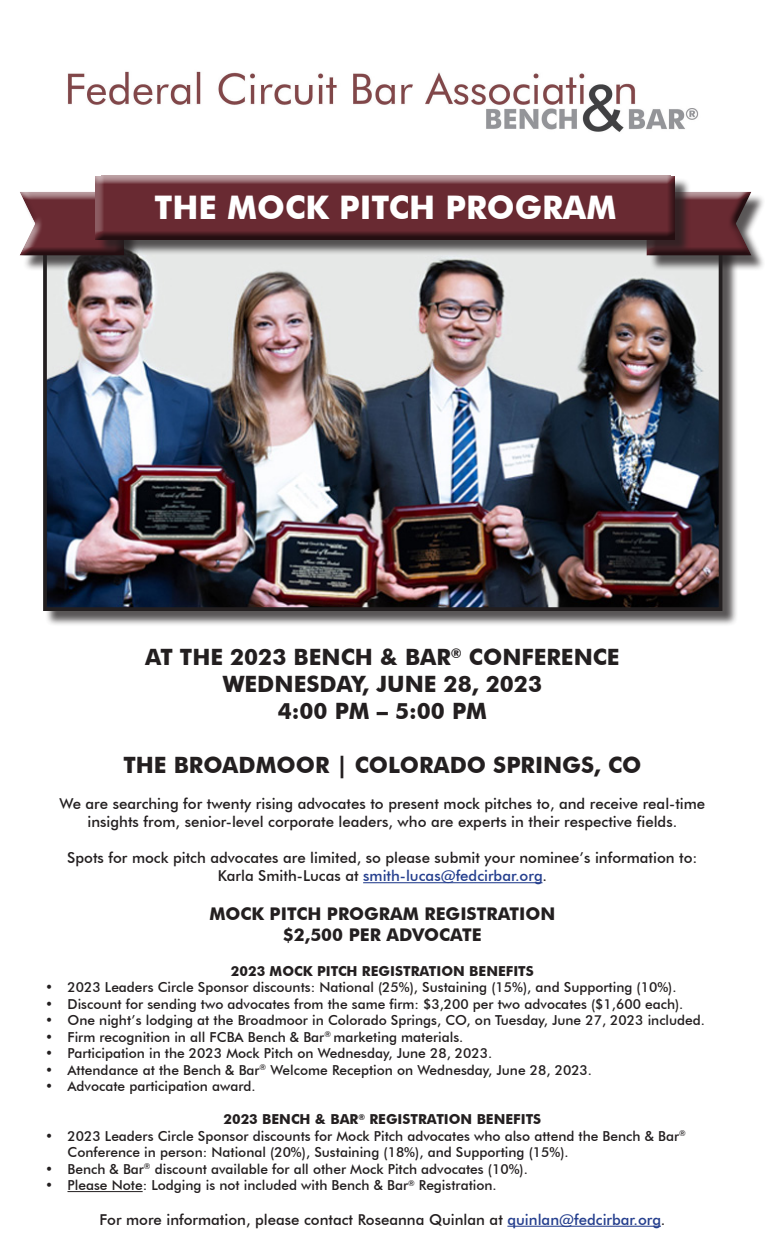
<style>
.page{position:relative;width:765px;height:1260px;background:#fff}
.page>*{position:absolute;margin:0;border:0;box-sizing:border-box;transform-origin:0 0}
.t1{font:700 32.5px "Futura BT";color:#fff}
.t2{font:700 22.5px "Futura BT";color:#231f20}
.t3{font:700 17.5px "Futura BT";color:#231f20}
.t4{font:500 15px/18px "Futura BT";color:#231f20;text-align:center}
.t5{font:500 15px "Futura BT";color:#253f8e}
.t6{font:500 13.75px/16.5px "Futura BT";color:#231f20}
.t7{font:700 13.75px "Futura BT";color:#231f20}
.s1{color:#231f20}
.s2{color:#253f8e}
</style>
<div class="page">
<div style="left:45px;top:235px;width:693px;height:391px;background:#231f20;opacity:.75"></div>
<img style="left:48px;top:271px;width:669px;height:335px">
<div style="left:43px;top:233px;width:679px;height:378px;border:4px solid #231f20"></div>
<div style="left:22px;top:194px;width:743px;height:77px;background:#231f20;opacity:.75"></div>
<div style="left:18px;top:191px;width:734px;height:66px;background:#231f20;opacity:.75"></div>
<div style="left:97px;top:178px;width:594px;height:77px;background:#231f20;opacity:.75"></div>
<div style="left:94px;top:176px;width:582px;height:65px;background:#231f20;opacity:.75"></div>
<hr style="left:363px;top:882px;width:179px;height:1px;background:#253f8e">
<hr style="left:68px;top:1191px;width:75px;height:1px;background:#231f20">
<hr style="left:507px;top:1226px;width:154px;height:1px;background:#253f8e">
<img style="left:67px;top:71px;width:632px;height:61px">
<h1 class="t1" style="left:155px;top:188px;width:463px">THE MOCK PITCH PROGRAM</h1>
<p class="t2" style="left:145px;top:643px;width:476px">AT THE 2023 BENCH &amp; BAR<sup>®</sup> CONFERENCE</p>
<p class="t2" style="left:223px;top:670px;width:321px">WEDNESDAY, JUNE 28, 2023</p>
<p class="t2" style="left:278px;top:697px;width:211px">4:00 PM – 5:00 PM</p>
<p class="t2" style="left:123px;top:751px;width:519px">THE BROADMOOR | COLORADO SPRINGS, CO</p>
<p class="t4" style="left:59px;top:795px;width:647px">We are searching for twenty rising advocates to present mock pitches to, and receive real-time insights from, senior-level corporate leaders, who are experts in their respective fields.</p>
<p class="t4" style="left:67px;top:849px;width:632px">Spots for mock pitch advocates are limited, so please submit your nominee’s information to:</p>
<p class="t5" style="left:218px;top:867px;width:331px"><span class="s1">Karla Smith-Lucas at</span> smith-lucas@fedcirbar.org<span class="s1">.</span></p>
<p class="t3" style="left:209px;top:903px;width:348px">MOCK PITCH PROGRAM REGISTRATION</p>
<p class="t3" style="left:283px;top:924px;width:200px">$2,500 PER ADVOCATE</p>
<p class="t7" style="left:231px;top:962px;width:304px">2023 MOCK PITCH REGISTRATION BENEFITS</p>
<p class="t6" style="left:45px;top:979px;width:633px">• 2023 Leaders Circle Sponsor discounts: National (25%), Sustaining (15%), and Supporting (10%).</p>
<p class="t6" style="left:45px;top:995px;width:640px">• Discount for sending two advocates from the same firm: $3,200 per two advocates ($1,600 each).</p>
<p class="t6" style="left:45px;top:1012px;width:662px">• One night’s lodging at the Broadmoor in Colorado Springs, CO, on Tuesday, June 27, 2023 included.</p>
<p class="t6" style="left:45px;top:1028px;width:420px">• Firm recognition in all FCBA Bench &amp; Bar<sup>®</sup> marketing materials.</p>
<p class="t6" style="left:45px;top:1045px;width:449px">• Participation in the 2023 Mock Pitch on Wednesday, June 28, 2023.</p>
<p class="t6" style="left:45px;top:1061px;width:549px">• Attendance at the Bench &amp; Bar<sup>®</sup> Welcome Reception on Wednesday, June 28, 2023.</p>
<p class="t6" style="left:45px;top:1078px;width:212px">• Advocate participation award.</p>
<p class="t7" style="left:224px;top:1111px;width:319px">2023 BENCH &amp; BAR<sup>®</sup> REGISTRATION BENEFITS</p>
<p class="t6" style="left:68px;top:1127px;width:620px;text-indent:-22px">• 2023 Leaders Circle Sponsor discounts for Mock Pitch advocates who also attend the Bench &amp; Bar<sup>®<br></sup>Conference in person: National (20%), Sustaining (18%), and Supporting (15%).</p>
<p class="t6" style="left:45px;top:1160px;width:484px">• Bench &amp; Bar<sup>®</sup> discount available for all other Mock Pitch advocates (10%).</p>
<p class="t6" style="left:45px;top:1177px;width:453px">• Please Note: Lodging is not included with Bench &amp; Bar<sup>®</sup> Registration.</p>
<p class="t4" style="left:99px;top:1210px;width:568px">For more information, please contact Roseanna Quinlan at <span class="s2">quinlan@fedcirbar.org</span>.</p>
</div>
